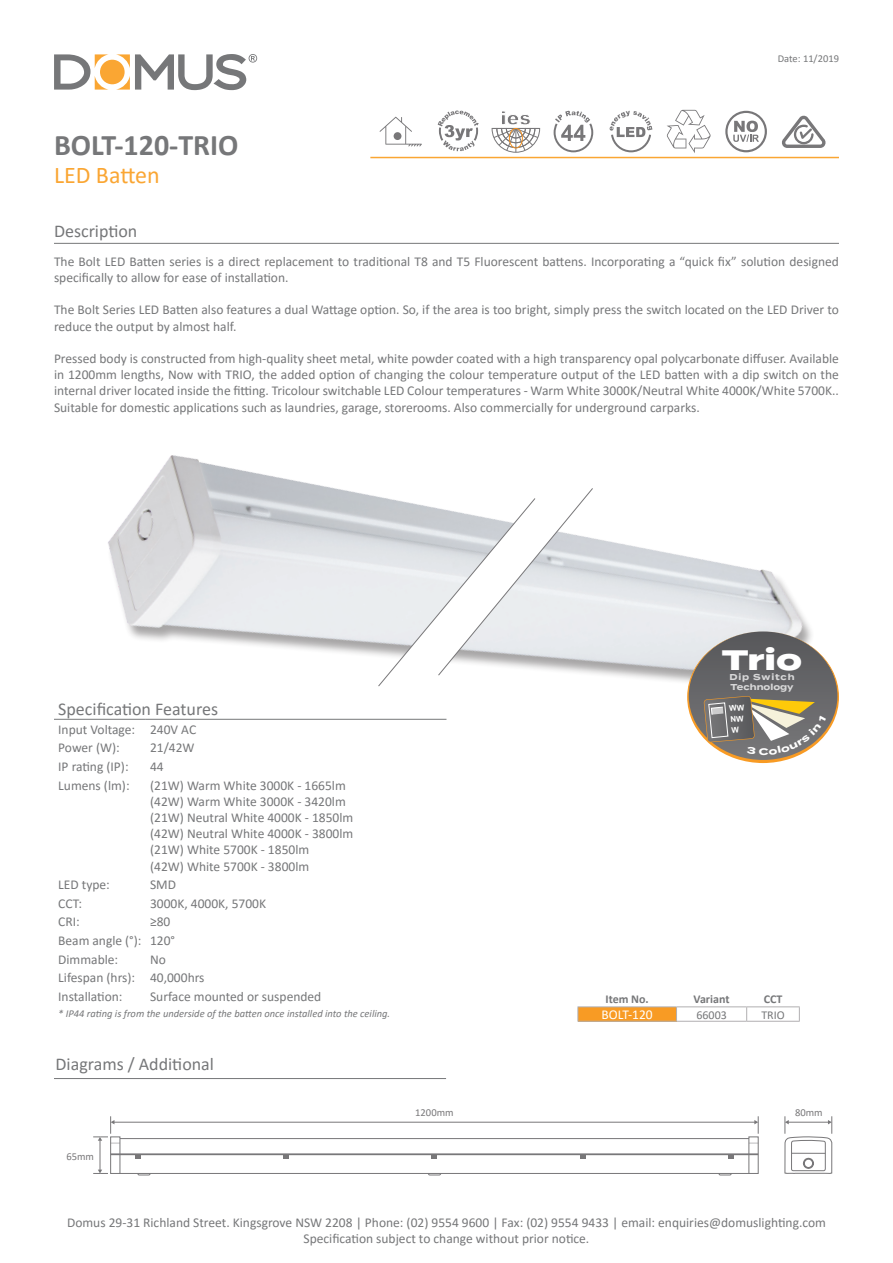
<style>
.page{position:relative;width:893px;height:1263px;background:#fff}
.page>*{position:absolute;margin:0;border:0;box-sizing:border-box;transform-origin:0 0}
.t1{font:700 30px "Calibri";color:#767779}
.t2{font:800 28.05px "Termina";color:#fff;scale:1.15 1}
.t3{font:24px "Calibri";color:#faa633}
.t4{font:18px "Calibri";color:#767779}
.t5{font:13.5px/16.2px "Calibri";color:#767779}
.t6{font:13.5px "Calibri";color:#fff}
.t7{font:700 12px "Calibri";color:#767779}
.t8{font:12px "Calibri";color:#767779}
.t9{font:10.65px "Calibri";color:#787779}
.t10{font:italic 10.5px "Calibri";color:#767779}
.t11{font:10.5px "Calibri";color:#767779}
.t12{font:700 8.55px/10.4px "Termina";color:rgb(255 255 255/.75)}
.t13{font:700 7.95px/11.1px "Arial";color:#fff}
</style>
<div class="page">
<svg style="left:54px;top:54px;width:55px;height:36px"></svg>
<svg style="left:116px;top:54px;width:141px;height:36px"></svg>
<div style="left:100px;top:60px;width:25px;height:24px;background:#faa633;border-radius:50%"></div>
<hr style="left:370px;top:157px;width:469px;height:1px;background:#faa633">
<img style="left:68px;top:455px;width:743px;height:309px">
<hr style="left:54px;top:243px;width:785px;height:1px;background:#767779">
<hr style="left:54px;top:1078px;width:392px;height:1px;background:#767779">
<svg style="left:609px;top:111px;width:43px;height:41px"></svg>
<svg style="left:667px;top:110px;width:44px;height:43px"></svg>
<svg style="left:725px;top:111px;width:42px;height:41px"></svg>
<svg style="left:782px;top:115px;width:44px;height:33px"></svg>
<svg style="left:554px;top:111px;width:39px;height:41px"></svg>
<svg style="left:491px;top:111px;width:49px;height:42px"></svg>
<div style="left:509px;top:128px;width:14px;height:20px;border:1px solid #f29123;border-radius:50%"></div>
<svg style="left:380px;top:117px;width:42px;height:29px"></svg>
<div style="left:394px;top:132px;width:7px;height:8px;background:#787779;border-radius:50%"></div>
<svg style="left:438px;top:111px;width:41px;height:40px"></svg>
<hr style="left:54px;top:719px;width:92px;height:1px;background:#767779">
<hr style="left:146px;top:719px;width:300px;height:1px;background:#767779">
<div style="left:110px;top:1138px;width:648px;height:35px;border:1px solid #787779"></div>
<svg style="left:135px;top:1155px;width:5px;height:4px"></svg>
<svg style="left:283px;top:1155px;width:6px;height:4px"></svg>
<div style="left:111px;top:1137px;width:9px;height:36px;background:#fff"></div>
<div style="left:110px;top:1137px;width:10px;height:37px;border:1px solid #787779"></div>
<div style="left:749px;top:1137px;width:9px;height:36px;background:#fff"></div>
<svg style="left:432px;top:1155px;width:5px;height:4px"></svg>
<svg style="left:580px;top:1155px;width:5px;height:4px"></svg>
<svg style="left:728px;top:1155px;width:6px;height:4px"></svg>
<hr style="left:111px;top:1153px;width:647px;height:2px;background:#787779">
<svg style="left:428px;top:1173px;width:13px;height:2px"></svg>
<svg style="left:137px;top:1173px;width:14px;height:2px"></svg>
<svg style="left:718px;top:1173px;width:14px;height:2px"></svg>
<hr style="left:114px;top:1122px;width:641px;height:1px;background:#787779">
<svg style="left:754px;top:1116px;width:5px;height:18px"></svg>
<hr style="left:100px;top:1140px;width:1px;height:30px;background:#787779">
<svg style="left:93px;top:1116px;width:27px;height:28px"></svg>
<svg style="left:93px;top:1169px;width:15px;height:5px"></svg>
<svg style="left:784px;top:1116px;width:48px;height:58px"></svg>
<svg style="left:377px;top:487px;width:217px;height:200px"></svg>
<svg style="left:577px;top:1006px;width:223px;height:15px"></svg>
<hr style="left:577px;top:1021px;width:99px;height:1px;background:#b1afb1">
<hr style="left:676px;top:1021px;width:71px;height:1px;background:#b1afb1">
<hr style="left:747px;top:1021px;width:53px;height:1px;background:#b1afb1">
<svg style="left:687px;top:631px;width:152px;height:132px"></svg>
<h1 class="t1" style="left:54px;top:123px;width:186px">BOLT-120-TRIO</h1>
<h3 class="t3" style="left:54px;top:158px;width:107px">LED Batten</h3>
<p class="t11" style="left:778px;top:51px;width:63px">Date: 11/2019</p>
<h3 class="t4" style="left:54px;top:219px;width:85px">Description</h3>
<p class="t5" style="left:54px;top:253px;width:786px">The Bolt LED Batten series is a direct replacement to traditional T8 and T5 Fluorescent battens. Incorporating a “quick fix” solution designed specifically to allow for ease of installation.</p>
<p class="t5" style="left:54px;top:301px;width:786px">The Bolt Series LED Batten also features a dual Wattage option. So, if the area is too bright, simply press the switch located on the LED Driver to reduce the output by almost half.</p>
<p class="t5" style="left:54px;top:350px;width:786px;text-align:justify">Pressed body is constructed from high-quality sheet metal, white powder coated with a high transparency opal polycarbonate diffuser. Available in 1200mm lengths, Now with TRIO, the added option of changing the colour temperature output of the LED batten with a dip switch on the internal driver located inside the fitting. Tricolour switchable LED Colour temperatures - Warm White 3000K/Neutral White 4000K/White 5700K..<br>Suitable for domestic applications such as laundries, garage, storerooms. Also commercially for underground carparks.</p>
<h3 class="t4" style="left:58px;top:696px;width:161px">Specification Features</h3>
<p class="t5" style="left:58px;top:719px;width:139px;line-height:18.6px">Input Voltage: 240V AC<br>Power (W):</p>
<p class="t5" style="left:150px;top:739px;width:46px">21/42W</p>
<p class="t5" style="left:58px;top:758px;width:72px">IP rating (IP):</p>
<p class="t5" style="left:150px;top:758px;width:15px">44</p>
<p class="t5" style="left:58px;top:777px;width:73px">Lumens (lm):</p>
<p class="t5" style="left:150px;top:777px;width:205px">(21W) Warm White 3000K - 1665lm (42W) Warm White 3000K - 3420lm (21W) Neutral White 4000K - 1850lm (42W) Neutral White 4000K - 3800lm (21W) White 5700K - 1850lm<br>(42W) White 5700K - 3800lm</p>
<p class="t5" style="left:58px;top:876px;width:53px">LED type:</p>
<p class="t5" style="left:150px;top:876px;width:28px">SMD</p>
<p class="t5" style="left:58px;top:895px;width:25px">CCT:</p>
<p class="t5" style="left:150px;top:895px;width:118px">3000K, 4000K, 5700K</p>
<p class="t5" style="left:58px;top:913px;width:23px">CRI:</p>
<p class="t5" style="left:58px;top:912px;width:118px;line-height:18.6px;text-indent:92px">≥80<br>Beam angle (°): 120°<br>Dimmable:</p>
<p class="t5" style="left:58px;top:949px;width:148px;line-height:18.6px;text-indent:92px">No<br>Lifespan (hrs): 40,000hrs<br>Installation:</p>
<p class="t5" style="left:150px;top:988px;width:173px">Surface mounted or suspended</p>
<p class="t10" style="left:58px;top:1006px;width:334px">* IP44 rating is from the underside of the batten once installed into the ceiling.</p>
<h3 class="t4" style="left:56px;top:1052px;width:160px">Diagrams / Additional</h3>
<p class="t9" style="left:66px;top:1149px;width:29px">65mm</p>
<p class="t9" style="left:415px;top:1105px;width:40px">1200mm</p>
<h2 class="t2" style="left:722px;top:639px;width:71px">Trio</h2>
<p class="t12" style="left:729px;top:672px;width:67px">Dip Switch<br>Technology</p>
<p class="t13" style="left:729px;top:703px;width:17px;rotate:-6deg">WW<br>NW<br>W</p>
<p class="t7" style="left:606px;top:991px;width:45px">Item No.</p>
<p class="t7" style="left:694px;top:991px;width:37px">Variant</p>
<p class="t7" style="left:764px;top:991px;width:20px">CCT</p>
<p class="t6" style="left:602px;top:1005px;width:53px">BOLT-120</p>
<p class="t8" style="left:696px;top:1006px;width:32px">66003</p>
<p class="t8" style="left:761px;top:1006px;width:25px">TRIO</p>
<p class="t9" style="left:795px;top:1105px;width:29px">80mm</p>
<p class="t5" style="left:67px;top:1214px;width:760px;text-align:center">Domus 29-31 Richland Street. Kingsgrove NSW 2208 | Phone: (02) 9554 9600 | Fax: (02) 9554 9433 | email: enquiries@domuslighting.com<br>Specification subject to change without prior notice.</p>
</div>
